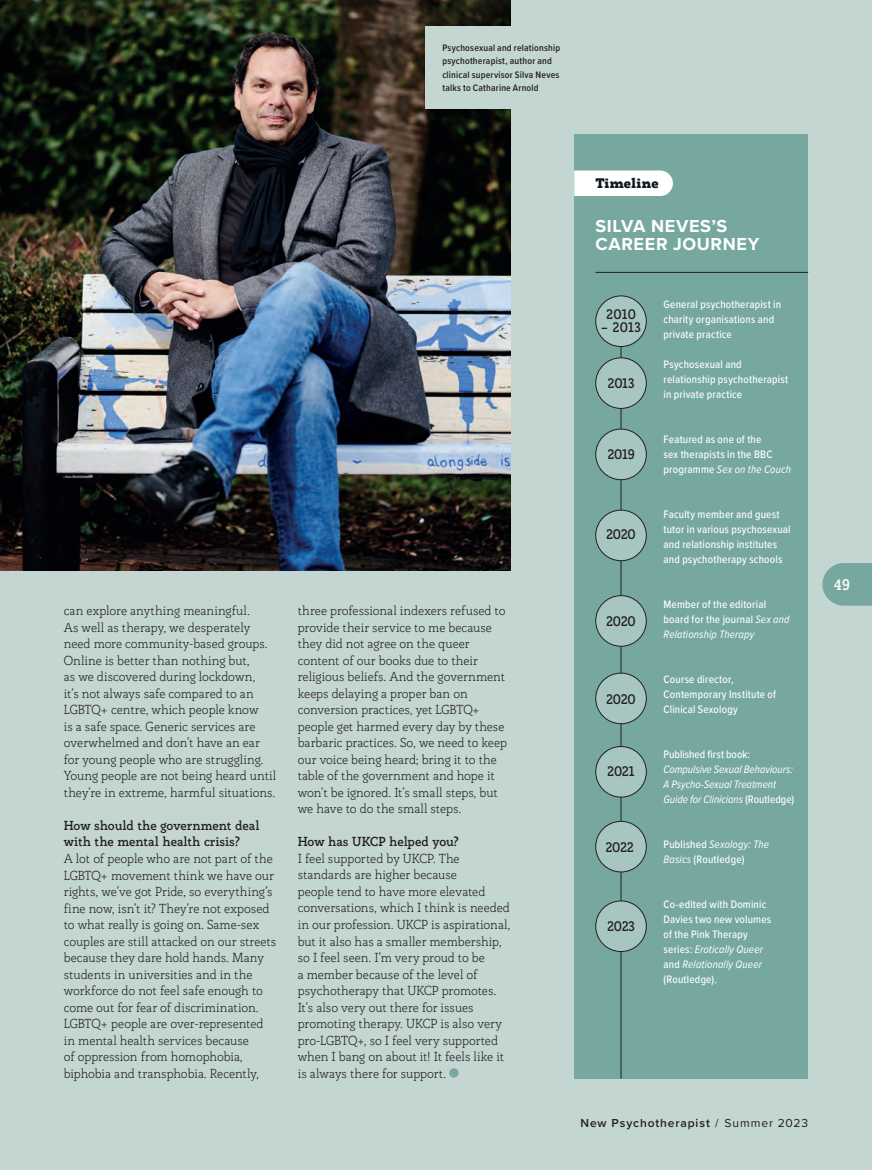
<style>
.page{position:relative;width:872px;height:1170px;background:#fff}
.page>*{position:absolute;margin:0;border:0;box-sizing:border-box;transform-origin:0 0}
.t1{font:700 18px/18px "Proxima Nova";letter-spacing:.035em;color:#fff}
.t2{font:700 15px "Rogliano";color:#fff}
.t3{font:700 13.5px "Rogliano";letter-spacing:-.02em;color:#231f20}
.t4{font:900 13.5px "Rogliano";letter-spacing:-.01em;color:#101920}
.t5{font:300 12.75px/16.5px "Rogliano";letter-spacing:-.005em;color:#231f20}
.t6{font:700 12.75px/16.5px "Rogliano";letter-spacing:-.01em;color:#231f20}
.t7{font:600 12px "Proxima Nova";letter-spacing:.075em;color:#231f20}
.t8{font:500 11.25px/15px "Proxima Nova Cond";letter-spacing:.015em;color:#fff}
.t9{font:italic 11.25px/15px "Proxima Nova Cond";color:#fff}
.t10{font:600 9.75px/13.5px "Proxima Nova Cond";letter-spacing:.02em;color:#231f20}
.s1{font-weight:400;font-style:italic}
.s2{font-weight:500;font-style:normal}
.s3{font-weight:400}
</style>
<div class="page">
<div style="left:0;top:0;width:872px;height:1169px;background:#c3d6d2"></div>
<svg style="left:822px;top:563px;width:50px;height:42px;background:#7daca4"></svg>
<div style="left:574px;top:134px;width:234px;height:944px;background:#76a8a0"></div>
<svg style="left:574px;top:170px;width:99px;height:26px;background:#f8fafa"></svg>
<div style="left:449px;top:1068px;width:9px;height:9px;background:#76a8a0;border-radius:50%"></div>
<hr style="left:595px;top:272px;width:213px;height:1px;background:#231f20">
<hr style="left:621px;top:299px;width:1px;height:779px;background:#231f20">
<div style="left:596px;top:296px;width:50px;height:50px;background:#a7c6c1;border-radius:50%"></div>
<div style="left:595px;top:296px;width:51px;height:51px;border:1px solid #231f20;border-radius:50%"></div>
<div style="left:596px;top:358px;width:50px;height:50px;background:#a7c6c1;border-radius:50%"></div>
<div style="left:595px;top:357px;width:51px;height:51px;border:1px solid #231f20;border-radius:50%"></div>
<div style="left:596px;top:429px;width:50px;height:50px;background:#a7c6c1;border-radius:50%"></div>
<div style="left:595px;top:429px;width:51px;height:51px;border:1px solid #231f20;border-radius:50%"></div>
<div style="left:596px;top:510px;width:50px;height:50px;background:#a7c6c1;border-radius:50%"></div>
<div style="left:595px;top:510px;width:51px;height:51px;border:1px solid #231f20;border-radius:50%"></div>
<div style="left:596px;top:595px;width:50px;height:51px;background:#a7c6c1;border-radius:50%"></div>
<div style="left:595px;top:595px;width:51px;height:51px;border:1px solid #231f20;border-radius:50%"></div>
<div style="left:596px;top:673px;width:50px;height:50px;background:#a7c6c1;border-radius:50%"></div>
<div style="left:595px;top:673px;width:51px;height:51px;border:1px solid #231f20;border-radius:50%"></div>
<div style="left:596px;top:746px;width:50px;height:51px;background:#a7c6c1;border-radius:50%"></div>
<div style="left:595px;top:746px;width:51px;height:51px;border:1px solid #231f20;border-radius:50%"></div>
<div style="left:596px;top:821px;width:50px;height:50px;background:#a7c6c1;border-radius:50%"></div>
<div style="left:595px;top:821px;width:51px;height:51px;border:1px solid #231f20;border-radius:50%"></div>
<div style="left:596px;top:900px;width:50px;height:51px;background:#a7c6c1;border-radius:50%"></div>
<div style="left:595px;top:900px;width:51px;height:51px;border:1px solid #231f20;border-radius:50%"></div>
<img style="left:0;top:0;width:510px;height:570px">
<div style="left:425px;top:26px;width:162px;height:82px;background:#c3d6d2"></div>
<p class="t10" style="left:442px;top:41px;width:119px">Psychosexual and relationship psychotherapist, author and clinical supervisor Silva Neves talks to Catharine Arnold</p>
<p class="t5" style="left:64px;top:602px;width:214px">can explore anything meaningful.<br>As well as therapy, we desperately need more community-based groups.<br>Online is better than nothing but,<br>as we discovered during lockdown,<br>it’s not always safe compared to an LGBTQ+ centre, which people know<br>is a safe space. Generic services are overwhelmed and don’t have an ear for young people who are struggling.<br>Young people are not being heard until they’re in extreme, harmful situations.</p>
<p class="t6" style="left:64px;top:817px;width:197px">How should the government deal with the mental health crisis?</p>
<p class="t5" style="left:64px;top:850px;width:214px">A lot of people who are not part of the LGBTQ+ movement think we have our rights, we’ve got Pride, so everything’s fine now, isn’t it? They’re not exposed to what really is going on. Same-sex couples are still attacked on our streets because they dare hold hands. Many students in universities and in the workforce do not feel safe enough to come out for fear of discrimination.<br>LGBTQ+ people are over-represented in mental health services because<br>of oppression from homophobia, biphobia and transphobia. Recently,</p>
<p class="t5" style="left:298px;top:602px;width:211px">three professional indexers refused to provide their service to me because they did not agree on the queer content of our books due to their religious beliefs. And the government keeps delaying a proper ban on conversion practices, yet LGBTQ+ people get harmed every day by these barbaric practices. So, we need to keep our voice being heard; bring it to the table of the government and hope it won’t be ignored. It’s small steps, but we have to do the small steps.</p>
<p class="t6" style="left:298px;top:833px;width:163px">How has UKCP helped you?</p>
<p class="t5" style="left:298px;top:850px;width:214px">I feel supported by UKCP. The standards are higher because<br>people tend to have more elevated conversations, which I think is needed in our profession. UKCP is aspirational, but it also has a smaller membership, so I feel seen. I’m very proud to be<br>a member because of the level of psychotherapy that UKCP promotes.<br>It’s also very out there for issues promoting therapy. UKCP is also very pro-LGBTQ+, so I feel very supported when I bang on about it! It feels like it is always there for support.</p>
<p class="t4" style="left:595px;top:175px;width:65px">Timeline</p>
<h1 class="t1" style="left:595px;top:216px;width:165px">SILVA NEVES’S<br>CAREER JOURNEY</h1>
<p class="t3" style="left:606px;top:305px;width:31px">2010</p>
<p class="t3" style="left:601px;top:318px;width:41px">– 2013</p>
<p class="t3" style="left:607px;top:374px;width:28px">2013</p>
<p class="t3" style="left:607px;top:446px;width:29px">2019</p>
<p class="t3" style="left:606px;top:526px;width:31px">2020</p>
<p class="t3" style="left:606px;top:612px;width:31px">2020</p>
<p class="t3" style="left:606px;top:690px;width:31px">2020</p>
<p class="t3" style="left:607px;top:762px;width:29px">2021</p>
<p class="t3" style="left:605px;top:838px;width:30px">2022</p>
<p class="t3" style="left:607px;top:917px;width:29px">2023</p>
<p class="t8" style="left:663px;top:296px;width:119px">General psychotherapist in charity organisations and private practice</p>
<p class="t8" style="left:663px;top:356px;width:126px">Psychosexual and relationship psychotherapist in private practice</p>
<p class="t8" style="left:663px;top:431px;width:129px">Featured as one of the<br>sex therapists in the BBC programme <span class="s1">Sex on the Couch</span></p>
<p class="t8" style="left:663px;top:506px;width:129px">Faculty member and guest tutor in various psychosexual and relationship institutes and psychotherapy schools</p>
<p class="t8" style="left:663px;top:596px;width:128px">Member of the editorial board for the journal <span class="s1">Sex and<br>Relationship Therapy</span></p>
<p class="t8" style="left:663px;top:671px;width:114px">Course director,<br>Contemporary Institute of<br>Clinical Sexology</p>
<p class="t8" style="left:663px;top:746px;width:88px">Published first book:</p>
<p class="t9" style="left:663px;top:761px;width:132px">Compulsive Sexual Behaviours:<br>A Psycho-Sexual Treatment<br>Guide for Clinicians <span class="s2">(Routledge)</span></p>
<p class="t8" style="left:663px;top:836px;width:107px">Published <span class="s1">Sexology: The<br>Basics</span> (Routledge)</p>
<p class="t8" style="left:663px;top:896px;width:109px">Co-edited with Dominic<br>Davies two new volumes of the Pink Therapy series: <span class="s1">Erotically Queer </span>and <span class="s1">Relationally Queer </span>(Routledge).</p>
<p class="t2" style="left:833px;top:574px;width:18px">49</p>
<p class="t7" style="left:580px;top:1114px;width:229px">New Psychotherapist <span class="s3">/ Summer 2023</span></p>
</div>
